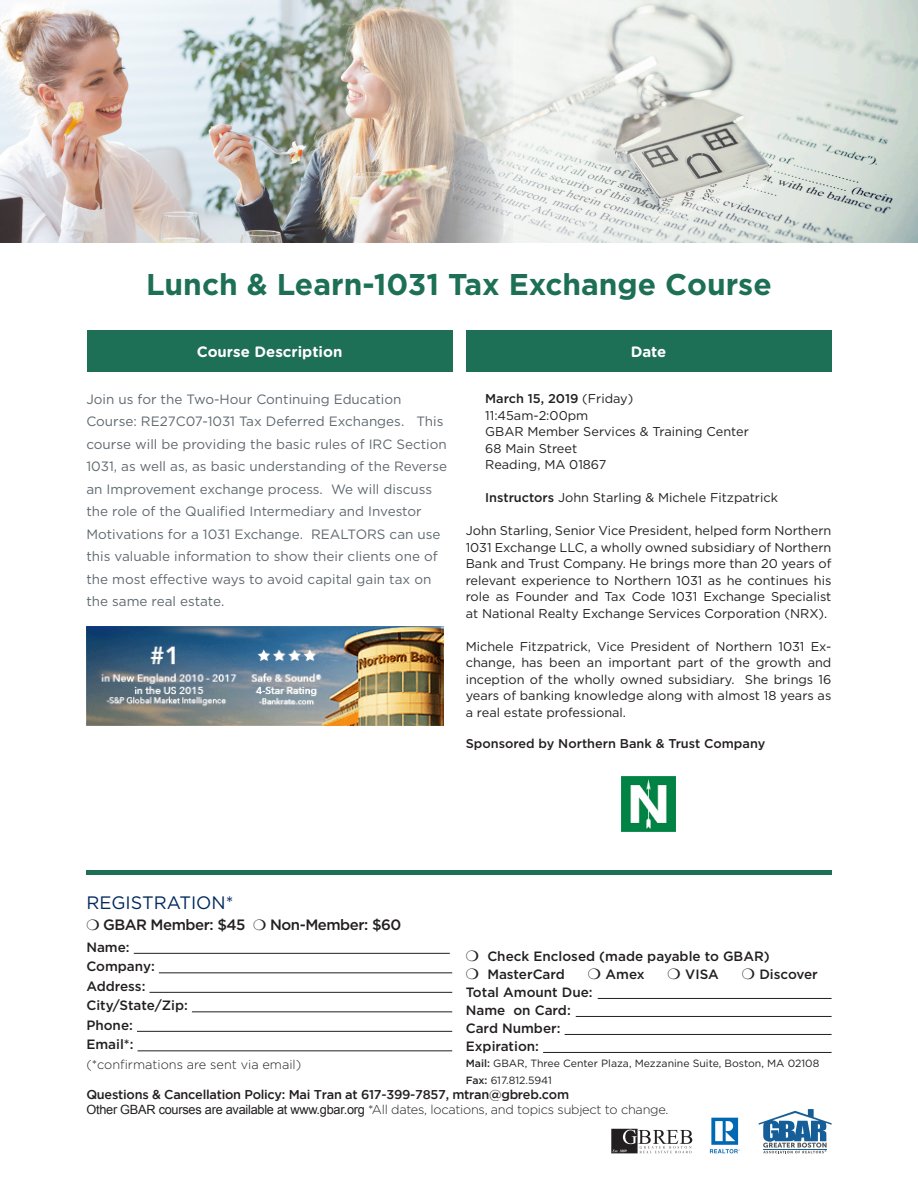
<style>
.page{position:relative;width:918px;height:1188px;background:#fff}
.page>*{position:absolute;margin:0;border:0;box-sizing:border-box;transform-origin:0 0}
.t1{font:700 30px "Gotham";color:#1d6f55}
.t2{font:18px "Gotham";color:#00295c}
.t3{font:500 15px "Gotham";letter-spacing:-.03em;color:#231f20}
.t4{font:700 15px "Gotham Rounded";color:#fff}
.t5{font:13.5px/22.5px "Gotham";color:#5f696f}
.t6{font:500 13.5px "Gotham";color:#231f20}
.t7{font:12.75px/16.5px "Gotham";color:#231f20;text-align:justify}
.t8{font:500 12.75px/15.3px "Gotham";letter-spacing:-.02em;color:#231f20}
.t9{font:500 12.75px "Gotham";color:#231f20}
.t10{font:300 12.75px "Gotham";color:#231f20}
.t11{font:10.5px/16.5px "Gotham";color:#231f20}
.s1{font-weight:400}
.s2{font-weight:500}
.s3{font-family:"Arial";font-weight:400}
.s4{font-weight:300}
</style>
<div class="page">
<div style="left:86px;top:870px;width:746px;height:5px;background:#1d6f55"></div>
<div style="left:466px;top:331px;width:365px;height:41px;background:#1d6f55"></div>
<div style="left:87px;top:331px;width:365px;height:41px;background:#1d6f55"></div>
<svg style="left:759px;top:1109px;width:73px;height:44px"></svg>
<svg style="left:710px;top:1118px;width:30px;height:35px"></svg>
<hr style="left:598px;top:998px;width:234px;height:1px;background:#231f20">
<hr style="left:576px;top:1016px;width:256px;height:1px;background:#231f20">
<hr style="left:565px;top:1034px;width:267px;height:1px;background:#231f20">
<hr style="left:543px;top:1052px;width:289px;height:1px;background:#231f20">
<hr style="left:134px;top:953px;width:316px;height:1px;background:#231f20">
<hr style="left:159px;top:972px;width:293px;height:1px;background:#231f20">
<hr style="left:150px;top:992px;width:302px;height:1px;background:#231f20">
<hr style="left:192px;top:1011px;width:260px;height:1px;background:#231f20">
<hr style="left:137px;top:1031px;width:315px;height:1px;background:#231f20">
<hr style="left:138px;top:1050px;width:314px;height:1px;background:#231f20">
<svg style="left:611px;top:1129px;width:81px;height:24px"></svg>
<img style="left:513px;top:0;width:405px;height:242px">
<img style="left:0;top:0;width:513px;height:242px">
<img style="left:87px;top:627px;width:357px;height:99px">
<img style="left:621px;top:777px;width:55px;height:55px">
<p class="t1" style="left:146px;top:267px;width:627px">Lunch &amp; Learn-1031 Tax Exchange Course</p>
<p class="t4" style="left:197px;top:341px;width:147px">Course Description</p>
<p class="t4" style="left:631px;top:341px;width:37px">Date</p>
<p class="t9" style="left:485px;top:390px;width:150px">March 15, 2019 <span class="s1">(Friday)</span></p>
<p class="t7" style="left:485px;top:407px;width:105px">11:45am-2:00pm</p>
<p class="t7" style="left:485px;top:423px;width:265px">GBAR Member Services &amp; Training Center</p>
<p class="t7" style="left:485px;top:440px;width:93px">68 Main Street</p>
<p class="t7" style="left:485px;top:456px;width:123px">Reading, MA 01867</p>
<p class="t7" style="left:485px;top:489px;width:294px"><span class="s2">Instructors</span> John Starling &amp; Michele Fitzpatrick</p>
<p class="t7" style="left:466px;top:522px;width:367px">John Starling, Senior Vice President, helped form Northern 1031 Exchange LLC, a wholly owned subsidiary of Northern Bank and Trust Company. He brings more than 20 years of relevant experience to Northern 1031 as he continues his role as Founder and Tax Code 1031 Exchange Specialist at National Realty Exchange Services Corporation (NRX).</p>
<p class="t7" style="left:466px;top:638px;width:367px">Michele Fitzpatrick, Vice President of Northern 1031 Ex&shy;change, has been an important part of the growth and inception of the wholly owned subsidiary. She brings 16 years of banking knowledge along with almost 18 years as a real estate professional.</p>
<p class="t9" style="left:466px;top:735px;width:301px">Sponsored by Northern Bank &amp; Trust Company</p>
<p class="t5" style="left:86px;top:387px;width:362px">Join us for the Two-Hour Continuing Education Course: RE27C07-1031 Tax Deferred Exchanges. This course will be providing the basic rules of IRC Section 1031, as well as, as basic understanding of the Reverse an Improvement exchange process. We will discuss the role of the Qualified Intermediary and Investor Motivations for a 1031 Exchange. REALTORS can use this valuable information to show their clients one of the most effective ways to avoid capital gain tax on the same real estate.</p>
<h2 class="t2" style="left:86px;top:891px;width:149px">REGISTRATION*</h2>
<p class="t3" style="left:103px;top:915px;width:144px">GBAR Member: $45</p>
<p class="t3" style="left:270px;top:915px;width:133px">Non-Member: $60</p>
<p class="t6" style="left:86px;top:938px;width:45px">Name:</p>
<p class="t6" style="left:86px;top:958px;width:70px">Company:</p>
<p class="t6" style="left:86px;top:977px;width:61px">Address:</p>
<p class="t6" style="left:86px;top:997px;width:103px">City/State/Zip:</p>
<p class="t6" style="left:86px;top:1016px;width:48px">Phone:</p>
<p class="t6" style="left:86px;top:1036px;width:49px">Email*:</p>
<p class="t10" style="left:86px;top:1057px;width:216px">(*confirmations are sent via email)</p>
<p class="t8" style="left:86px;top:1086px;width:584px">Questions &amp; Cancellation Policy: Mai Tran at 617-399-7857, mtran@gbreb.com<br><span class="s3">Other GBAR courses are available at www.gbar.org</span> <span class="s4">*All dates, locations, and topics subject to change.</span></p>
<p class="t6" style="left:487px;top:947px;width:284px">Check Enclosed (made payable to GBAR)</p>
<p class="t6" style="left:487px;top:965px;width:79px">MasterCard</p>
<p class="t6" style="left:606px;top:965px;width:41px">Amex</p>
<p class="t6" style="left:685px;top:965px;width:35px">VISA</p>
<p class="t6" style="left:759px;top:965px;width:60px">Discover</p>
<p class="t6" style="left:466px;top:983px;width:129px">Total Amount Due:</p>
<p class="t6" style="left:466px;top:1001px;width:107px">Name on Card:</p>
<p class="t6" style="left:466px;top:1019px;width:96px">Card Number:</p>
<p class="t6" style="left:466px;top:1037px;width:75px">Expiration:</p>
<p class="t11" style="left:466px;top:1055px;width:355px"><span class="s2">Mail:</span> GBAR, Three Center Plaza, Mezzanine Suite, Boston, MA 02108<br><span class="s2">Fax:</span> 617.812.5941</p>
</div>
